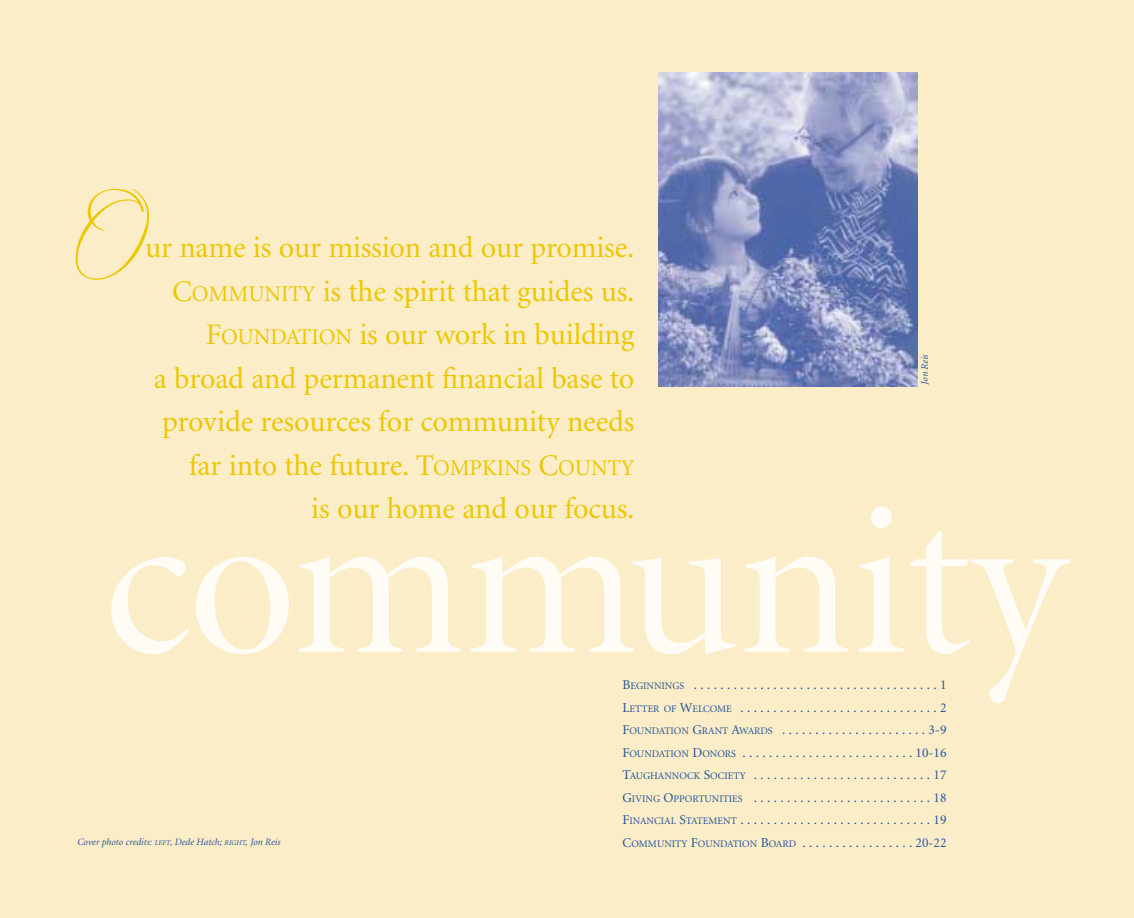
<style>
.page{position:relative;width:1134px;height:918px;background:#fbedc7}
.page>*{position:absolute;margin:0;border:0;box-sizing:border-box;transform-origin:0 0}
.t1{font:213px "Minion Display";color:#fffbf5}
.t2{font:123px "Avalon";color:#edc700}
.t3{font:30px/43.5px "Minion";letter-spacing:-.005em;color:#edc700;text-align:right}
.t4{font:13.5px/22.5px "Minion";color:#235299;text-align:justify}
.t5{font:italic 9.75px "Minion";color:#235299}
.s1{font-size:22.5px}
.s2{font-size:10.2px}
.s3{font-size:7.35px}
</style>
<div class="page">
<img style="left:658px;top:72px;width:260px;height:315px">
<h2 class="t2" style="left:72px;top:156px;width:73px">O</h2>
<p class="t3" style="left:145px;top:228px;width:491px">ur name is our mission and our promise.<br>C<span class="s1">OMMUNITY</span> is the spirit that guides us.<br>F<span class="s1">OUNDATION</span> is our work in building<br>a broad and permanent financial base to provide resources for community needs far into the future. T<span class="s1">OMPKINS</span> C<span class="s1">OUNTY<br></span>is our home and our focus.</p>
<p class="t5" style="left:921px;top:385px;width:32px;rotate:-90deg">Jon Reis</p>
<h1 class="t1" style="left:103px;top:500px;width:963px">community</h1>
<p class="t4" style="left:622px;top:675px;width:326px">B<span class="s2">EGINNINGS</span> . . . . . . . . . . . . . . . . . . . . . . . . . . . . . . . . . . . . . 1<br>L<span class="s2">ETTER OF</span> W<span class="s2">ELCOME</span> . . . . . . . . . . . . . . . . . . . . . . . . . . . . . . 2<br>F<span class="s2">OUNDATION</span> G<span class="s2">RANT</span> A<span class="s2">WARDS</span> . . . . . . . . . . . . . . . . . . . . . . 3-9<br>F<span class="s2">OUNDATION</span> D<span class="s2">ONORS</span> . . . . . . . . . . . . . . . . . . . . . . . . . . 10-16<br>T<span class="s2">AUGHANNOCK</span> S<span class="s2">OCIETY</span> . . . . . . . . . . . . . . . . . . . . . . . . . . . 17<br>G<span class="s2">IVING</span> O<span class="s2">PPORTUNITIES</span> . . . . . . . . . . . . . . . . . . . . . . . . . . . 18<br>F<span class="s2">INANCIAL</span> S<span class="s2">TATEMENT</span> . . . . . . . . . . . . . . . . . . . . . . . . . . . . . 19<br>C<span class="s2">OMMUNITY</span> F<span class="s2">OUNDATION</span> B<span class="s2">OARD</span> . . . . . . . . . . . . . . . . . 20-22</p>
<p class="t5" style="left:77px;top:838px;width:205px">Cover photo credits: <span class="s3">LEFT</span>, Dede Hatch; <span class="s3">RIGHT</span>, Jon Reis</p>
</div>
